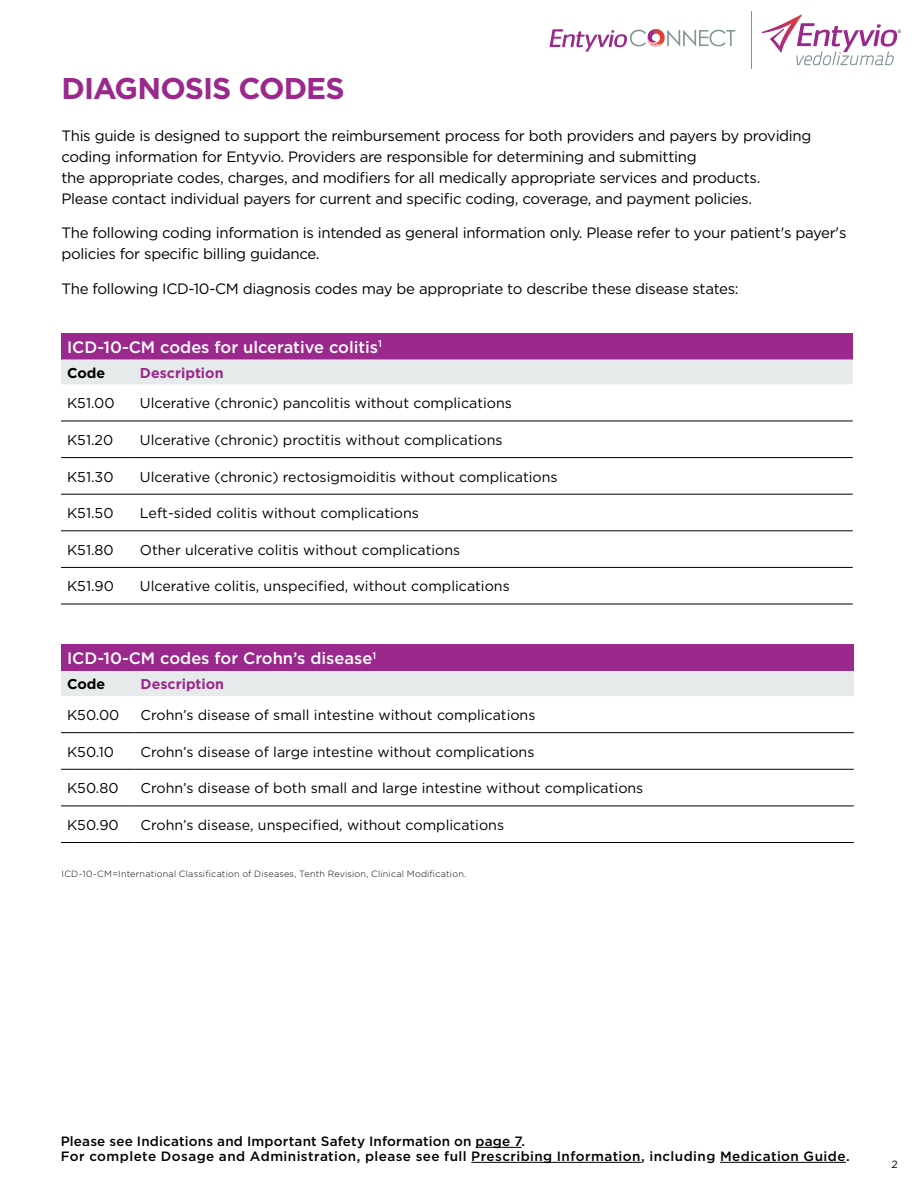
<style>
.page{position:relative;width:918px;height:1188px;background:#fff}
.page>*{position:absolute;margin:0;border:0;box-sizing:border-box;transform-origin:0 0}
.t1{font:700 30px "Gotham";letter-spacing:-.03em;color:#9b288c}
.t2{font:500 16.5px "Gotham";color:#fff}
.t3{font:15px/21px "Gotham";letter-spacing:-.02em;color:#000}
.t4{font:14.25px "Gotham";color:#000}
.t5{font:700 14.25px "Gotham";color:#9b288c}
.t6{font:700 14.25px "Gotham";color:#000}
.t7{font:500 13.5px/15px "Gotham";letter-spacing:.03em;color:#000}
.t8{font:10.5px "Gotham";color:#000}
.t9{font:300 9px "Gotham";letter-spacing:.025em;color:#000}
</style>
<div class="page">
<svg style="left:762px;top:15px;width:139px;height:50px"></svg>
<svg style="left:549px;top:29px;width:186px;height:23px"></svg>
<hr style="left:751px;top:11px;width:1px;height:58px;background:#829696">
<div style="left:61px;top:333px;width:792px;height:26px;background:#9b288c"></div>
<div style="left:61px;top:359px;width:792px;height:25px;background:#e6eaea"></div>
<hr style="left:61px;top:457px;width:73px;height:1px;background:#000">
<hr style="left:134px;top:457px;width:719px;height:1px;background:#000">
<hr style="left:61px;top:494px;width:73px;height:1px;background:#000">
<hr style="left:134px;top:494px;width:719px;height:1px;background:#000">
<hr style="left:61px;top:421px;width:73px;height:1px;background:#000">
<hr style="left:134px;top:421px;width:719px;height:1px;background:#000">
<hr style="left:61px;top:531px;width:73px;height:1px;background:#000">
<hr style="left:134px;top:531px;width:719px;height:1px;background:#000">
<hr style="left:61px;top:567px;width:73px;height:1px;background:#000">
<hr style="left:61px;top:604px;width:73px;height:1px;background:#000">
<hr style="left:134px;top:567px;width:719px;height:1px;background:#000">
<hr style="left:134px;top:604px;width:719px;height:1px;background:#000">
<div style="left:61px;top:644px;width:793px;height:27px;background:#9b288c"></div>
<div style="left:61px;top:671px;width:793px;height:25px;background:#e6eaea"></div>
<hr style="left:61px;top:732px;width:74px;height:1px;background:#000">
<hr style="left:135px;top:732px;width:719px;height:1px;background:#000">
<hr style="left:61px;top:769px;width:74px;height:1px;background:#000">
<hr style="left:135px;top:769px;width:719px;height:1px;background:#000">
<hr style="left:61px;top:806px;width:74px;height:1px;background:#000">
<hr style="left:61px;top:842px;width:74px;height:1px;background:#000">
<hr style="left:135px;top:806px;width:719px;height:1px;background:#000">
<hr style="left:135px;top:842px;width:719px;height:1px;background:#000">
<hr style="left:476px;top:1147px;width:46px;height:1px;background:#000">
<hr style="left:471px;top:1162px;width:170px;height:1px;background:#000">
<hr style="left:720px;top:1162px;width:126px;height:1px;background:#000">
<h1 class="t1" style="left:62px;top:68px;width:285px">DIAGNOSIS CODES</h1>
<p class="t3" style="left:62px;top:124px;width:751px">This guide is designed to support the reimbursement process for both providers and payers by providing coding information for Entyvio. Providers are responsible for determining and submitting<br>the appropriate codes, charges, and modifiers for all medically appropriate services and products.<br>Please contact individual payers for current and specific coding, coverage, and payment policies.</p>
<p class="t3" style="left:62px;top:222px;width:786px">The following coding information is intended as general information only. Please refer to your patient's payer's policies for specific billing guidance.</p>
<p class="t3" style="left:62px;top:277px;width:679px">The following ICD-10-CM diagnosis codes may be appropriate to describe these disease states:</p>
<p class="t2" style="left:67px;top:336px;width:316px">ICD-10-CM codes for ulcerative colitis<sup>1</sup></p>
<p class="t6" style="left:67px;top:363px;width:40px">Code</p>
<p class="t5" style="left:140px;top:363px;width:85px">Description</p>
<p class="t4" style="left:67px;top:394px;width:49px">K51.00</p>
<p class="t4" style="left:140px;top:394px;width:374px">Ulcerative (chronic) pancolitis without complications</p>
<p class="t4" style="left:67px;top:431px;width:48px">K51.20</p>
<p class="t4" style="left:140px;top:431px;width:364px">Ulcerative (chronic) proctitis without complications</p>
<p class="t4" style="left:67px;top:467px;width:48px">K51.30</p>
<p class="t4" style="left:140px;top:467px;width:419px">Ulcerative (chronic) rectosigmoiditis without complications</p>
<p class="t4" style="left:67px;top:504px;width:48px">K51.50</p>
<p class="t4" style="left:140px;top:504px;width:280px">Left-sided colitis without complications</p>
<p class="t4" style="left:67px;top:541px;width:48px">K51.80</p>
<p class="t4" style="left:140px;top:541px;width:322px">Other ulcerative colitis without complications</p>
<p class="t4" style="left:67px;top:577px;width:48px">K51.90</p>
<p class="t4" style="left:140px;top:577px;width:371px">Ulcerative colitis, unspecified, without complications</p>
<p class="t2" style="left:67px;top:648px;width:311px">ICD-10-CM codes for Crohn’s disease<sup>1</sup></p>
<p class="t6" style="left:67px;top:675px;width:40px">Code</p>
<p class="t5" style="left:141px;top:675px;width:85px">Description</p>
<p class="t4" style="left:67px;top:706px;width:54px">K50.00</p>
<p class="t4" style="left:141px;top:706px;width:396px">Crohn’s disease of small intestine without complications</p>
<p class="t4" style="left:67px;top:743px;width:48px">K50.10</p>
<p class="t4" style="left:141px;top:743px;width:395px">Crohn’s disease of large intestine without complications</p>
<p class="t4" style="left:67px;top:779px;width:53px">K50.80</p>
<p class="t4" style="left:141px;top:779px;width:504px">Crohn’s disease of both small and large intestine without complications</p>
<p class="t4" style="left:67px;top:816px;width:53px">K50.90</p>
<p class="t4" style="left:141px;top:816px;width:365px">Crohn’s disease, unspecified, without complications</p>
<p class="t9" style="left:62px;top:868px;width:406px">ICD-10-CM=International Classification of Diseases, Tenth Revision, Clinical Modification.</p>
<p class="t7" style="left:61px;top:1134px;width:790px">Please see Indications and Important Safety Information on page 7.<br>For complete Dosage and Administration, please see full Prescribing Information, including Medication Guide.</p>
<p class="t8" style="left:891px;top:1157px;width:8px">2</p>
</div>
